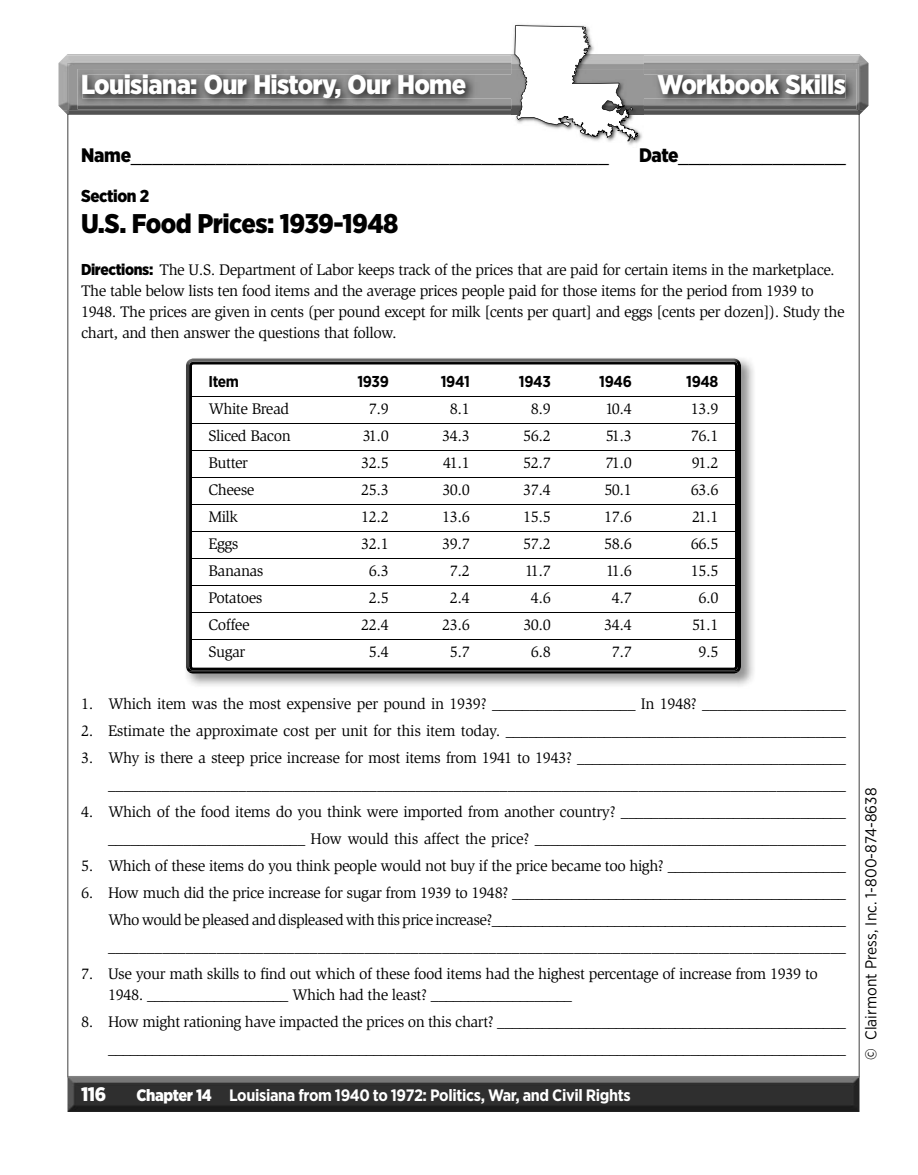
<style>
.page{position:relative;width:918px;height:1175px;background:#fff}
.page>*{position:absolute;margin:0;border:0;box-sizing:border-box;transform-origin:0 0}
.t1{font:900 27px "Gotham Narrow";letter-spacing:-.025em;color:#fff}
.t2{font:900 27px "Gotham Narrow";letter-spacing:-.02em;color:#000}
.t3{font:19.5px "Gotham Narrow";color:#000}
.t4{font:900 17.25px "Gotham Narrow";letter-spacing:-.025em;color:#000}
.t5{font:700 16.5px "Gotham Narrow";letter-spacing:-.02em;color:#fff}
.t6{font:15.75px/27px "Slimbach";letter-spacing:-.03em;color:#000;text-align:right}
.t7{font:15.75px "Gotham Narrow";letter-spacing:.005em;color:#000}
.t8{font:700 15.75px "Gotham Narrow";letter-spacing:-.025em;color:#000}
.s1{font-weight:900}
.s2{font-family:"Gotham Narrow";font-weight:900}
.s3{font-weight:900;font-size:19.5px}
.s4{font-weight:900;font-size:15.75px}
</style>
<div class="page">
<img style="left:68px;top:1076px;width:792px;height:36px">
<img style="left:644px;top:110px;width:220px;height:5px">
<img style="left:63px;top:110px;width:449px;height:5px">
<img style="left:644px;top:55px;width:224px;height:55px">
<img style="left:644px;top:63px;width:216px;height:47px">
<img style="left:58px;top:55px;width:454px;height:55px">
<img style="left:68px;top:63px;width:444px;height:47px">
<img style="left:78px;top:69px;width:779px;height:40px">
<img style="left:82px;top:75px;width:763px;height:23px">
<img style="left:512px;top:24px;width:132px;height:121px">
<img style="left:512px;top:75px;width:132px;height:23px">
<svg style="left:515px;top:25px;width:123px;height:116px"></svg>
<img style="left:186px;top:358px;width:568px;height:328px">
<img style="left:188px;top:672px;width:551px;height:1px">
<img style="left:186px;top:358px;width:555px;height:314px">
<img style="left:189px;top:361px;width:549px;height:309px">
<img style="left:192px;top:364px;width:543px;height:302px">
<hr style="left:190px;top:396px;width:546px;height:1px;background:#000">
<hr style="left:190px;top:423px;width:546px;height:1px;background:#000">
<hr style="left:190px;top:450px;width:546px;height:1px;background:#000">
<hr style="left:190px;top:477px;width:546px;height:1px;background:#000">
<hr style="left:190px;top:504px;width:546px;height:1px;background:#000">
<hr style="left:190px;top:531px;width:546px;height:1px;background:#000">
<hr style="left:190px;top:558px;width:546px;height:1px;background:#000">
<hr style="left:190px;top:585px;width:546px;height:1px;background:#000">
<hr style="left:190px;top:612px;width:546px;height:1px;background:#000">
<hr style="left:190px;top:639px;width:546px;height:1px;background:#000">
<h1 class="t1" style="left:81px;top:74px;width:387px">Louisiana: Our History, Our Home</h1>
<h1 class="t1" style="left:657px;top:74px;width:190px">Workbook Skills</h1>
<p class="t3" style="left:81px;top:146px;width:529px"><span class="s1">Name</span>_____________________________________________</p>
<p class="t3" style="left:639px;top:146px;width:208px"><span class="s1">Date</span>________________</p>
<p class="t4" style="left:81px;top:189px;width:70px">Section 2</p>
<h1 class="t2" style="left:81px;top:213px;width:319px">U.S. Food Prices: 1939-1948</h1>
<p class="t6" style="left:81px;top:260px;width:765px;line-height:21px;text-align:left"><span class="s2">Directions:</span> The U.S. Department of Labor keeps track of the prices that are paid for certain items in the marketplace.<br>The table below lists ten food items and the average prices people paid for those items for the period from 1939 to 1948. The prices are given in cents (per pound except for milk [cents per quart] and eggs [cents per dozen]). Study the chart, and then answer the questions that follow.</p>
<p class="t8" style="left:208px;top:375px;width:32px">Item</p>
<p class="t8" style="left:357px;top:375px;width:33px">1939</p>
<p class="t8" style="left:441px;top:375px;width:31px">1941</p>
<p class="t8" style="left:519px;top:375px;width:33px">1943</p>
<p class="t8" style="left:599px;top:375px;width:34px">1946</p>
<p class="t8" style="left:686px;top:375px;width:34px">1948</p>
<p class="t6" style="left:208px;top:396px;width:82px">White Bread</p>
<p class="t6" style="left:369px;top:396px;width:22px">7.9</p>
<p class="t6" style="left:450px;top:396px;width:22px">8.1</p>
<p class="t6" style="left:531px;top:396px;width:22px">8.9</p>
<p class="t6" style="left:605px;top:396px;width:28px">10.4</p>
<p class="t6" style="left:691px;top:396px;width:29px">13.9</p>
<p class="t6" style="left:208px;top:423px;width:84px">Sliced Bacon</p>
<p class="t6" style="left:363px;top:423px;width:28px">31.0</p>
<p class="t6" style="left:442px;top:423px;width:29px">34.3</p>
<p class="t6" style="left:523px;top:423px;width:29px">56.2</p>
<p class="t6" style="left:606px;top:423px;width:28px">51.3</p>
<p class="t6" style="left:691px;top:423px;width:29px">76.1</p>
<p class="t6" style="left:208px;top:450px;width:41px">Butter</p>
<p class="t6" style="left:361px;top:450px;width:29px">32.5</p>
<p class="t6" style="left:443px;top:450px;width:28px">41.1</p>
<p class="t6" style="left:523px;top:450px;width:29px">52.7</p>
<p class="t6" style="left:605px;top:450px;width:28px">71.0</p>
<p class="t6" style="left:692px;top:450px;width:28px">91.2</p>
<p class="t6" style="left:208px;top:477px;width:48px">Cheese</p>
<p class="t6" style="left:361px;top:477px;width:29px">25.3</p>
<p class="t6" style="left:443px;top:477px;width:29px">30.0</p>
<p class="t6" style="left:523px;top:477px;width:29px">37.4</p>
<p class="t6" style="left:605px;top:477px;width:29px">50.1</p>
<p class="t6" style="left:691px;top:477px;width:29px">63.6</p>
<p class="t6" style="left:208px;top:504px;width:31px">Milk</p>
<p class="t6" style="left:361px;top:504px;width:29px">12.2</p>
<p class="t6" style="left:442px;top:504px;width:29px">13.6</p>
<p class="t6" style="left:523px;top:504px;width:29px">15.5</p>
<p class="t6" style="left:604px;top:504px;width:29px">17.6</p>
<p class="t6" style="left:692px;top:504px;width:28px">21.1</p>
<p class="t6" style="left:208px;top:531px;width:32px">Eggs</p>
<p class="t6" style="left:361px;top:531px;width:29px">32.1</p>
<p class="t6" style="left:442px;top:531px;width:29px">39.7</p>
<p class="t6" style="left:523px;top:531px;width:29px">57.2</p>
<p class="t6" style="left:604px;top:531px;width:29px">58.6</p>
<p class="t6" style="left:691px;top:531px;width:29px">66.5</p>
<p class="t6" style="left:208px;top:558px;width:57px">Bananas</p>
<p class="t6" style="left:369px;top:558px;width:22px">6.3</p>
<p class="t6" style="left:450px;top:558px;width:22px">7.2</p>
<p class="t6" style="left:525px;top:558px;width:27px">11.7</p>
<p class="t6" style="left:606px;top:558px;width:27px">11.6</p>
<p class="t6" style="left:691px;top:558px;width:29px">15.5</p>
<p class="t6" style="left:208px;top:585px;width:56px">Potatoes</p>
<p class="t6" style="left:369px;top:585px;width:22px">2.5</p>
<p class="t6" style="left:450px;top:585px;width:22px">2.4</p>
<p class="t6" style="left:531px;top:585px;width:22px">4.6</p>
<p class="t6" style="left:612px;top:585px;width:22px">4.7</p>
<p class="t6" style="left:698px;top:585px;width:22px">6.0</p>
<p class="t6" style="left:208px;top:612px;width:43px">Coffee</p>
<p class="t6" style="left:361px;top:612px;width:29px">22.4</p>
<p class="t6" style="left:442px;top:612px;width:29px">23.6</p>
<p class="t6" style="left:524px;top:612px;width:29px">30.0</p>
<p class="t6" style="left:604px;top:612px;width:29px">34.4</p>
<p class="t6" style="left:692px;top:612px;width:28px">51.1</p>
<p class="t6" style="left:208px;top:639px;width:38px">Sugar</p>
<p class="t6" style="left:369px;top:639px;width:22px">5.4</p>
<p class="t6" style="left:450px;top:639px;width:22px">5.7</p>
<p class="t6" style="left:531px;top:639px;width:22px">6.8</p>
<p class="t6" style="left:612px;top:639px;width:22px">7.7</p>
<p class="t6" style="left:698px;top:639px;width:22px">9.5</p>
<p class="t6" style="left:81px;top:691px;width:766px">1. Which item was the most expensive per pound in 1939? ___________________ In 1948? ___________________</p>
<p class="t6" style="left:81px;top:718px;width:766px">2. Estimate the approximate cost per unit for this item today. _____________________________________________</p>
<p class="t6" style="left:81px;top:745px;width:767px">3. Why is there a steep price increase for most items from 1941 to 1943? ____________________________________ ________________________________________________________________________________________________</p>
<p class="t6" style="left:81px;top:799px;width:767px">4. Which of the food items do you think were imported from another country? ______________________________ __________________________ How would this affect the price? _________________________________________</p>
<p class="t6" style="left:81px;top:853px;width:767px">5. Which of these items do you think people would not buy if the price became too high? ________________________</p>
<p class="t6" style="left:108px;top:880px;width:740px;text-align:justify;text-indent:-27px">6. How much did the price increase for sugar from 1939 to 1948? _____________________________________________ Who would be pleased and displeased with this price increase?_________________________________________________ _______________________________________________________________________________________________</p>
<p class="t6" style="left:108px;top:964px;width:712px;line-height:21px;text-align:left;text-indent:-27px">7. Use your math skills to find out which of these food items had the highest percentage of increase from 1939 to<br>1948. ___________________ Which had the least? ___________________</p>
<p class="t6" style="left:81px;top:1009px;width:767px">8. How might rationing have impacted the prices on this chart? _______________________________________________ ____________________________________________________________________________________________________</p>
<p class="t5" style="left:81px;top:1088px;width:551px"><span class="s3">116</span><span class="s4">--</span><span class="s1">Chapter 14</span> Louisiana from 1940 to 1972: Politics, War, and Civil Rights</p>
<p class="t7" style="left:864px;top:1060px;width:274px;rotate:-90deg">© Clairmont Press, Inc. 1-800-874-8638</p>
</div>
